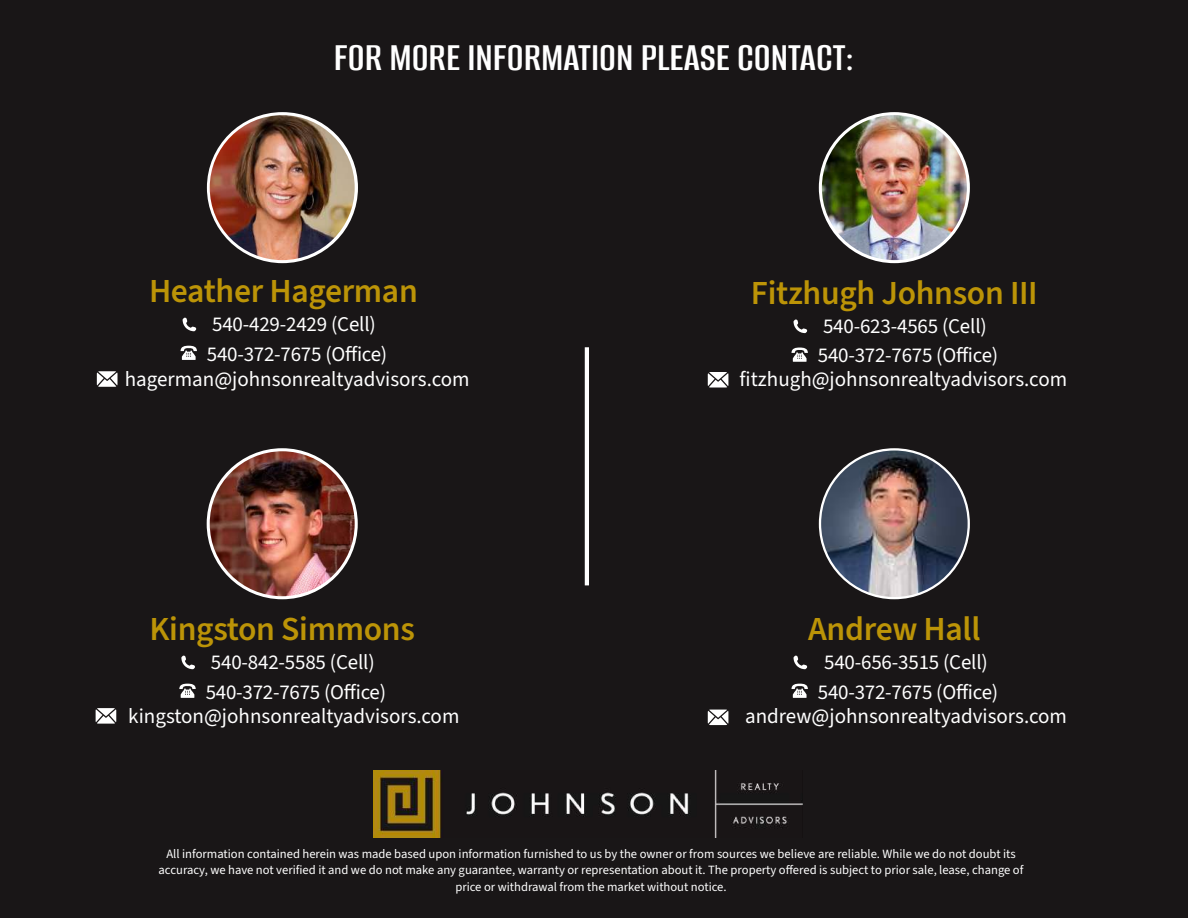
<style>
.page{position:relative;width:1188px;height:918px;background:#191617}
.page>*{position:absolute;margin:0;border:0;box-sizing:border-box;transform-origin:0 0}
.t1{font:600 41.85px "Alumni Sans";color:#fff}
.t2{font:600 33.6px "Source Sans 3";letter-spacing:-.01em;color:#bc9407}
.t3{font:21px "Source Sans 3";letter-spacing:-.01em;color:#fff}
.t4{font:12.6px/16.5px "Source Sans 3";color:#fff;text-align:center}
</style>
<div class="page">
<img style="left:374px;top:771px;width:429px;height:67px">
<svg style="left:708px;top:372px;width:20px;height:16px"></svg>
<svg style="left:791px;top:348px;width:17px;height:14px"></svg>
<svg style="left:794px;top:319px;width:13px;height:14px"></svg>
<svg style="left:819px;top:112px;width:151px;height:151px"></svg>
<img style="left:822px;top:115px;width:145px;height:145px;border-radius:72px">
<svg style="left:96px;top:708px;width:20px;height:16px"></svg>
<svg style="left:179px;top:684px;width:17px;height:14px"></svg>
<svg style="left:181px;top:656px;width:14px;height:13px"></svg>
<svg style="left:207px;top:448px;width:151px;height:151px"></svg>
<img style="left:210px;top:451px;width:145px;height:145px;border-radius:72px">
<svg style="left:97px;top:371px;width:21px;height:16px"></svg>
<svg style="left:181px;top:346px;width:16px;height:14px"></svg>
<svg style="left:183px;top:318px;width:13px;height:13px"></svg>
<svg style="left:207px;top:112px;width:151px;height:151px"></svg>
<img style="left:210px;top:115px;width:145px;height:145px;border-radius:72px">
<hr style="left:585px;top:347px;width:4px;height:238px;background:#fff">
<svg style="left:708px;top:710px;width:20px;height:15px"></svg>
<svg style="left:791px;top:684px;width:17px;height:14px"></svg>
<svg style="left:794px;top:656px;width:13px;height:13px"></svg>
<svg style="left:819px;top:448px;width:151px;height:151px"></svg>
<img style="left:821px;top:451px;width:147px;height:146px;border-radius:73px">
<h1 class="t1" style="left:334px;top:34px;width:522px">FOR MORE INFORMATION PLEASE CONTACT:</h1>
<h2 class="t2" style="left:149px;top:270px;width:270px">Heather Hagerman</h2>
<h2 class="t2" style="left:751px;top:272px;width:288px">Fitzhugh Johnson III</h2>
<h3 class="t3" style="left:212px;top:311px;width:165px">540-429-2429 (Cell)</h3>
<h3 class="t3" style="left:823px;top:312px;width:165px">540-623-4565 (Cell)</h3>
<h3 class="t3" style="left:207px;top:341px;width:182px">540-372-7675 (Office)</h3>
<h3 class="t3" style="left:818px;top:342px;width:182px">540-372-7675 (Office)</h3>
<h3 class="t3" style="left:125px;top:366px;width:347px">hagerman@johnsonrealtyadvisors.com</h3>
<h3 class="t3" style="left:740px;top:366px;width:329px">fitzhugh@johnsonrealtyadvisors.com</h3>
<h2 class="t2" style="left:150px;top:608px;width:267px">Kingston Simmons</h2>
<h2 class="t2" style="left:808px;top:608px;width:174px">Andrew Hall</h2>
<h3 class="t3" style="left:211px;top:649px;width:165px">540-842-5585 (Cell)</h3>
<h3 class="t3" style="left:824px;top:649px;width:165px">540-656-3515 (Cell)</h3>
<h3 class="t3" style="left:206px;top:678px;width:182px">540-372-7675 (Office)</h3>
<h3 class="t3" style="left:818px;top:678px;width:182px">540-372-7675 (Office)</h3>
<h3 class="t3" style="left:128px;top:702px;width:333px">kingston@johnsonrealtyadvisors.com</h3>
<h3 class="t3" style="left:745px;top:703px;width:323px">andrew@johnsonrealtyadvisors.com</h3>
<p class="t4" style="left:159px;top:845px;width:866px">All information contained herein was made based upon information furnished to us by the owner or from sources we believe are reliable. While we do not doubt its accuracy, we have not verified it and we do not make any guarantee, warranty or representation about it. The property offered is subject to prior sale, lease, change of price or withdrawal from the market without notice.</p>
</div>
